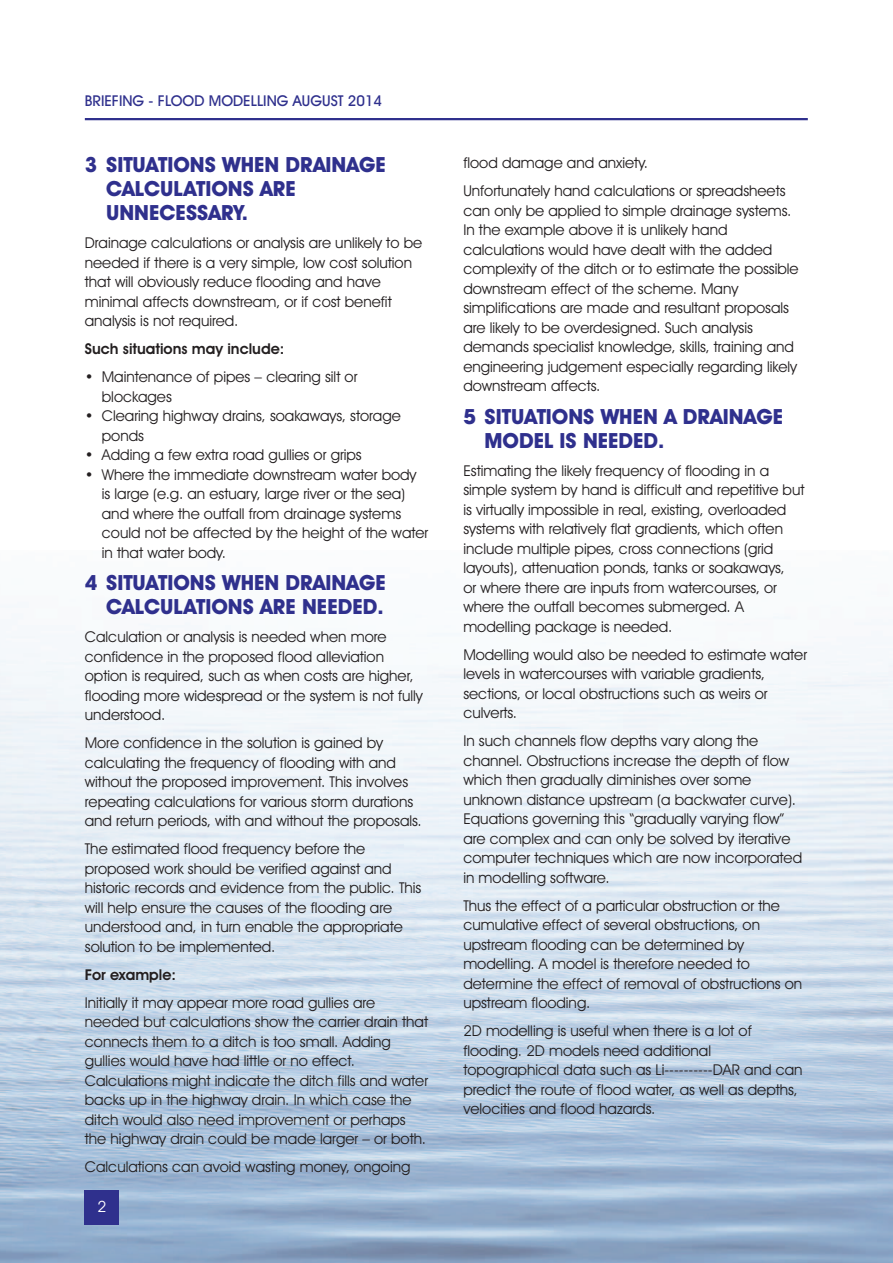
<style>
.page{position:relative;width:893px;height:1263px;background:#fff}
.page>*{position:absolute;margin:0;border:0;box-sizing:border-box;transform-origin:0 0}
.t1{font:700 21px/24px "Avant Garde IT Cby BT";color:#2f308d}
.t2{font:15px/19.5px "Avant Garde IT Cby BT";color:#231f20}
.t3{font:600 15px "Avant Garde IT Cby BT";color:#231f20}
.t4{font:500 15px "Avant Garde IT Cby BT";color:#2f308d}
.t5{font:15px "Avant Garde";color:#fff}
</style>
<div class="page">
<img style="left:0;top:606px;width:892px;height:657px">
<div style="left:85px;top:1191px;width:34px;height:34px;background:#2f308d"></div>
<hr style="left:85px;top:118px;width:723px;height:2px;background:#2f308d">
<p class="t4" style="left:85px;top:96px;width:299px">BRIEFING - FLOOD MODELLING AUGUST 2014</p>
<h1 class="t1" style="left:106px;top:155px;width:281px;text-indent:-21px">3 SITUATIONS WHEN DRAINAGE<br>CALCULATIONS ARE<br>UNNECESSARY.</h1>
<p class="t2" style="left:85px;top:235px;width:339px">Drainage calculations or analysis are unlikely to be needed if there is a very simple, low cost solution that will obviously reduce flooding and have minimal affects downstream, or if cost benefit analysis is not required.</p>
<p class="t3" style="left:85px;top:343px;width:201px">Such situations may include:</p>
<p class="t2" style="left:102px;top:369px;width:257px;text-indent:-17px">• Maintenance of pipes – clearing silt or blockages</p>
<p class="t2" style="left:102px;top:408px;width:300px;text-indent:-17px">• Clearing highway drains, soakaways, storage ponds</p>
<p class="t2" style="left:85px;top:447px;width:278px">• Adding a few extra road gullies or grips</p>
<p class="t2" style="left:102px;top:466px;width:328px;text-indent:-17px">• Where the immediate downstream water body is large (e.g. an estuary, large river or the sea) and where the outfall from drainage systems could not be affected by the height of the water in that water body.</p>
<h1 class="t1" style="left:85px;top:573px;width:302px;text-align:right">4 SITUATIONS WHEN DRAINAGE<br>CALCULATIONS ARE NEEDED.</h1>
<p class="t2" style="left:85px;top:629px;width:339px">Calculation or analysis is needed when more confidence in the proposed flood alleviation option is required, such as when costs are higher, flooding more widespread or the system is not fully understood.</p>
<p class="t2" style="left:85px;top:735px;width:338px">More confidence in the solution is gained by calculating the frequency of flooding with and without the proposed improvement. This involves repeating calculations for various storm durations and return periods, with and without the proposals.</p>
<p class="t2" style="left:85px;top:841px;width:338px">The estimated flood frequency before the proposed work should be verified against and historic records and evidence from the public. This will help ensure the causes of the flooding are understood and, in turn enable the appropriate solution to be implemented.</p>
<p class="t3" style="left:85px;top:969px;width:93px">For example:</p>
<p class="t2" style="left:85px;top:994px;width:345px">Initially it may appear more road gullies are needed but calculations show the carrier drain that connects them to a ditch is too small. Adding gullies would have had little or no effect.<br>Calculations might indicate the ditch fills and water backs up in the highway drain. In which case the ditch would also need improvement or perhaps the highway drain could be made larger – or both.</p>
<p class="t2" style="left:85px;top:1159px;width:327px">Calculations can avoid wasting money, ongoing</p>
<p class="t5" style="left:98px;top:1201px;width:10px">2</p>
<p class="t2" style="left:463px;top:150px;width:324px;line-height:28px">flood damage and anxiety.<br>Unfortunately hand calculations or spreadsheets</p>
<p class="t2" style="left:463px;top:202px;width:337px">can only be applied to simple drainage systems.<br>In the example above it is unlikely hand calculations would have dealt with the added complexity of the ditch or to estimate the possible downstream effect of the scheme. Many simplifications are made and resultant proposals are likely to be overdesigned. Such analysis demands specialist knowledge, skills, training and engineering judgement especially regarding likely downstream affects.</p>
<h1 class="t1" style="left:485px;top:406px;width:300px;text-indent:-21px">5 SITUATIONS WHEN A DRAINAGE<br>MODEL IS NEEDED.</h1>
<p class="t2" style="left:463px;top:462px;width:343px">Estimating the likely frequency of flooding in a simple system by hand is difficult and repetitive but is virtually impossible in real, existing, overloaded systems with relatively flat gradients, which often include multiple pipes, cross connections (grid layouts), attenuation ponds, tanks or soakaways,<br>or where there are inputs from watercourses, or where the outfall becomes submerged. A modelling package is needed.</p>
<p class="t2" style="left:463px;top:646px;width:345px">Modelling would also be needed to estimate water levels in watercourses with variable gradients, sections, or local obstructions such as weirs or culverts.</p>
<p class="t2" style="left:463px;top:733px;width:340px">In such channels flow depths vary along the channel. Obstructions increase the depth of flow which then gradually diminishes over some unknown distance upstream (a backwater curve).<br>Equations governing this “gradually varying flow” are complex and can only be solved by iterative computer techniques which are now incorporated in modelling software.</p>
<p class="t2" style="left:463px;top:897px;width:340px">Thus the effect of a particular obstruction or the cumulative effect of several obstructions, on upstream flooding can be determined by modelling. A model is therefore needed to determine the effect of removal of obstructions on upstream flooding.</p>
<p class="t2" style="left:463px;top:1023px;width:341px">2D modelling is useful when there is a lot of flooding. 2D models need additional topographical data such as Li----------DAR and can predict the route of flood water, as well as depths, velocities and flood hazards.</p>
</div>
